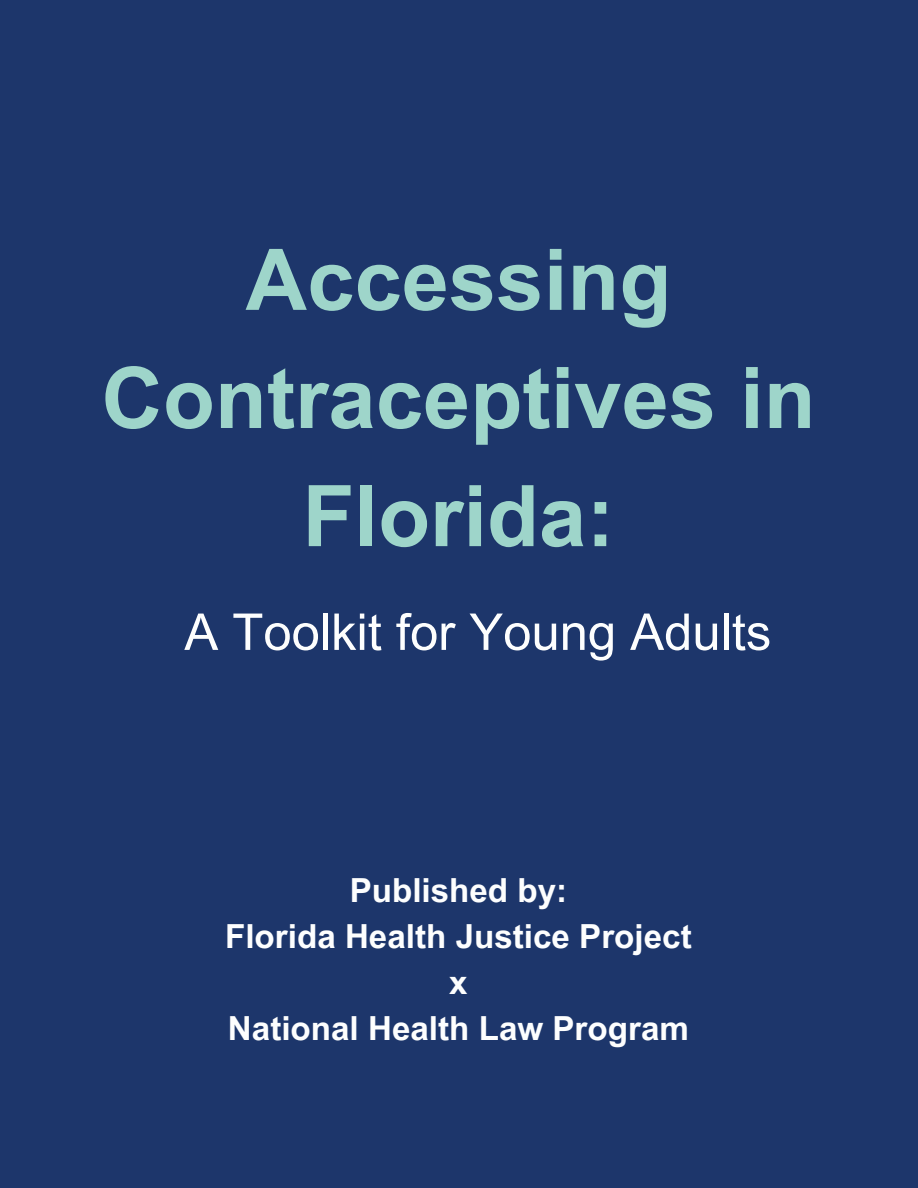
<style>
.page{position:relative;width:918px;height:1188px;background:#1d366b}
.page>*{position:absolute;margin:0;border:0;box-sizing:border-box;transform-origin:0 0}
.t1{font:700 85.05px/118.2px "Arial MT Pro";color:#9ed5ca;text-align:center}
.t2{font:50.7px "Arial MT Pro";color:#fdfefe}
.t3{font:700 33.15px/46.2px "Arial MT Pro";color:#fdfefe;text-align:center}
</style>
<div class="page">
<h1 class="t1" style="left:101px;top:232px;width:716px">Accessing<br>Contraceptives in<br>Florida:</h1>
<h1 class="t2" style="left:184px;top:613px;width:588px">A Toolkit for Young Adults</h1>
<h1 class="t3" style="left:225px;top:871px;width:468px">Published by:<br>Florida Health Justice Project x<br>National Health Law Program</h1>
</div>
